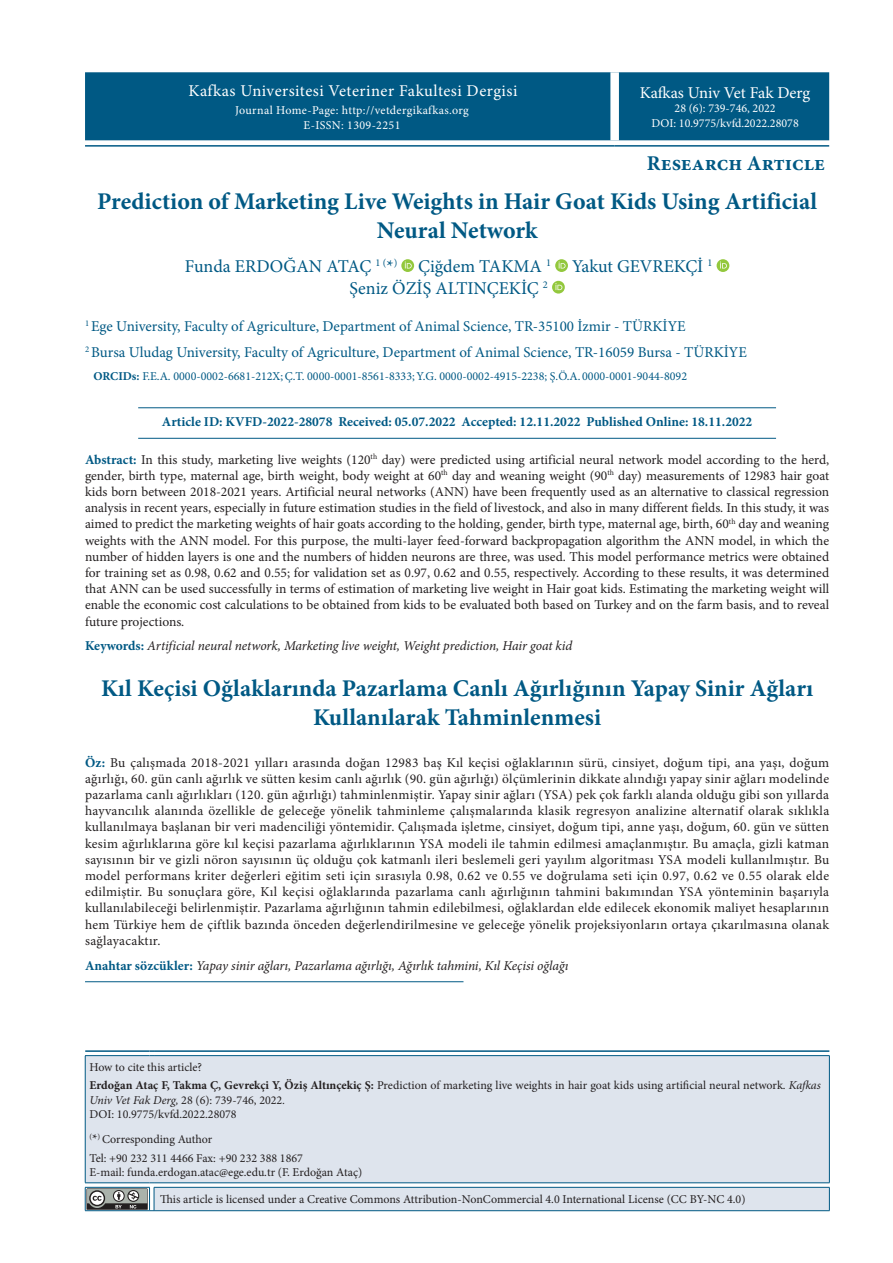
<style>
.page{position:relative;width:893px;height:1263px;background:#fff}
.page>*{position:absolute;margin:0;border:0;box-sizing:border-box;transform-origin:0 0}
.t1{font:700 24px/28.8px "Minion Pro";color:#005984;text-align:center}
.t2{font:700 21px "Minion Pro";color:#005984}
.t3{font:18px/21.6px "Minion Pro";color:#005984;text-align:center}
.t4{font:16.5px "Minion Pro";letter-spacing:.025em;color:#fff}
.t5{font:16.5px "Minion Pro";letter-spacing:-.005em;color:#fff}
.t6{font:15px/26.5px "Minion Pro";color:#005984}
.t7{font:13.5px/16.2px "Minion Pro";letter-spacing:.005em;color:#231f20;text-align:justify}
.t8{font:italic 13.5px "Minion Pro";letter-spacing:-.01em;color:#231f20}
.t9{font:700 13.5px "Minion Pro";color:#005984}
.t10{font:12px/18.6px "Minion Pro";color:#231f20}
.t11{font:12px "Minion Pro";color:#005984}
.t12{font:12px/14.2px "Minion Pro";letter-spacing:.02em;color:#fff;text-align:center}
.t13{font:12px/14.4px "Minion Pro";color:#fff;text-align:center}
.s1{font-weight:700}
.s2{font-weight:700;color:#005984}
.s3{font-weight:700;font-style:normal;color:#005984}
.s4{font-style:italic}
.s5{font-size:13.5px}
</style>
<div class="page">
<div style="left:85px;top:72px;width:744px;height:68px;background:#005984"></div>
<div style="left:610px;top:72px;width:9px;height:68px;background:#fff"></div>
<hr style="left:85px;top:145px;width:530px;height:2px;background:#005984">
<hr style="left:615px;top:145px;width:214px;height:2px;background:#005984">
<hr style="left:138px;top:438px;width:638px;height:1px;background:#005984">
<hr style="left:138px;top:407px;width:638px;height:1px;background:#005984">
<hr style="left:85px;top:981px;width:378px;height:1px;background:#005984">
<svg style="left:401px;top:259px;width:13px;height:13px"></svg>
<svg style="left:405px;top:262px;width:7px;height:6px"></svg>
<svg style="left:555px;top:259px;width:13px;height:13px"></svg>
<svg style="left:559px;top:262px;width:6px;height:6px"></svg>
<svg style="left:717px;top:259px;width:12px;height:13px"></svg>
<svg style="left:720px;top:262px;width:7px;height:6px"></svg>
<svg style="left:552px;top:281px;width:13px;height:13px"></svg>
<svg style="left:555px;top:283px;width:7px;height:7px"></svg>
<div style="left:86px;top:1056px;width:743px;height:154px;background:#dee4ed"></div>
<hr style="left:154px;top:1187px;width:676px;height:1px;background:#005984">
<svg style="left:829px;top:1187px;width:1px;height:23px"></svg>
<hr style="left:154px;top:1210px;width:676px;height:1px;background:#005984">
<hr style="left:85px;top:1050px;width:65px;height:2px;background:#005984">
<hr style="left:154px;top:1050px;width:675px;height:2px;background:#005984">
<hr style="left:85px;top:1055px;width:65px;height:1px;background:#005984">
<hr style="left:85px;top:1056px;width:1px;height:126px;background:#005984">
<svg style="left:150px;top:1050px;width:4px;height:6px"></svg>
<hr style="left:154px;top:1055px;width:676px;height:1px;background:#005984">
<hr style="left:829px;top:1056px;width:1px;height:126px;background:#005984">
<hr style="left:154px;top:1182px;width:676px;height:1px;background:#005984">
<svg style="left:85px;top:1182px;width:70px;height:29px"></svg>
<p class="t4" style="left:189px;top:80px;width:330px">Kafkas Universitesi Veteriner Fakultesi Dergisi</p>
<p class="t12" style="left:235px;top:104px;width:235px">Journal Home-Page: http://vetdergikafkas.org<br>E-ISSN: 1309-2251</p>
<p class="t5" style="left:640px;top:82px;width:172px">Kafkas Univ Vet Fak Derg</p>
<p class="t13" style="left:651px;top:101px;width:149px">28 (6): 739-746, 2022<br>DOI: 10.9775/kvfd.2022.28078</p>
<h2 class="t2" style="left:647px;top:148px;width:180px">Research Article</h2>
<h1 class="t1" style="left:97px;top:186px;width:721px">Prediction of Marketing Live Weights in Hair Goat Kids Using Artificial<br>Neural Network</h1>
<h3 class="t3" style="left:185px;top:255px;width:529px">Funda ERDOĞAN ATAÇ <sup>1</sup> <sup>(</sup>*<sup>)</sup> Çiğdem TAKMA <sup>1</sup> Yakut GEVREKÇİ <sup>1<br></sup>Şeniz ÖZİŞ ALTINÇEKİÇ <sup>2</sup></h3>
<p class="t6" style="left:85px;top:313px;width:663px"><sup>1</sup> Ege University, Faculty of Agriculture, Department of Animal Science, TR-35100 İzmir - TÜRKİYE<br><sup>2</sup> Bursa Uludag University, Faculty of Agriculture, Department of Animal Science, TR-16059 Bursa - TÜRKİYE</p>
<p class="t11" style="left:94px;top:368px;width:595px"><span class="s1">ORCIDs:</span> F.E.A. 0000-0002-6681-212X;Ç.T. 0000-0001-8561-8333;Y.G. 0000-0002-4915-2238; Ş.Ö.A. 0000-0001-9044-8092</p>
<p class="t9" style="left:162px;top:412px;width:592px">Article ID: KVFD-2022-28078 Received: 05.07.2022 Accepted: 12.11.2022 Published Online: 18.11.2022</p>
<p class="t7" style="left:85px;top:451px;width:746px"><span class="s2">Abstract:</span> In this study, marketing live weights (120<sup>th</sup> day) were predicted using artificial neural network model according to the herd, gender, birth type, maternal age, birth weight, body weight at 60<sup>th</sup> day and weaning weight (90<sup>th</sup> day) measurements of 12983 hair goat kids born between 2018-2021 years. Artificial neural networks (ANN) have been frequently used as an alternative to classical regression analysis in recent years, especially in future estimation studies in the field of livestock, and also in many different fields. In this study, it was aimed to predict the marketing weights of hair goats according to the holding, gender, birth type, maternal age, birth, 60<sup>th</sup> day and weaning weights with the ANN model. For this purpose, the multi-layer feed-forward backpropagation algorithm the ANN model, in which the number of hidden layers is one and the numbers of hidden neurons are three, was used. This model performance metrics were obtained for training set as 0.98, 0.62 and 0.55; for validation set as 0.97, 0.62 and 0.55, respectively. According to these results, it was determined that ANN can be used successfully in terms of estimation of marketing live weight in Hair goat kids. Estimating the marketing weight will enable the economic cost calculations to be obtained from kids to be evaluated both based on Turkey and on the farm basis, and to reveal future projections.</p>
<p class="t8" style="left:85px;top:637px;width:489px"><span class="s3">Keywords:</span> Artificial neural network, Marketing live weight, Weight prediction, Hair goat kid</p>
<h1 class="t1" style="left:101px;top:674px;width:713px">Kıl Keçisi Oğlaklarında Pazarlama Canlı Ağırlığının Yapay Sinir Ağları<br>Kullanılarak Tahminlenmesi</h1>
<p class="t7" style="left:85px;top:754px;width:746px"><span class="s2">Öz:</span> Bu çalışmada 2018-2021 yılları arasında doğan 12983 baş Kıl keçisi oğlaklarının sürü, cinsiyet, doğum tipi, ana yaşı, doğum ağırlığı, 60. gün canlı ağırlık ve sütten kesim canlı ağırlık (90. gün ağırlığı) ölçümlerinin dikkate alındığı yapay sinir ağları modelinde pazarlama canlı ağırlıkları (120. gün ağırlığı) tahminlenmiştir. Yapay sinir ağları (YSA) pek çok farklı alanda olduğu gibi son yıllarda hayvancılık alanında özellikle de geleceğe yönelik tahminleme çalışmalarında klasik regresyon analizine alternatif olarak sıklıkla kullanılmaya başlanan bir veri madenciliği yöntemidir. Çalışmada işletme, cinsiyet, doğum tipi, anne yaşı, doğum, 60. gün ve sütten kesim ağırlıklarına göre kıl keçisi pazarlama ağırlıklarının YSA modeli ile tahmin edilmesi amaçlanmıştır. Bu amaçla, gizli katman sayısının bir ve gizli nöron sayısının üç olduğu çok katmanlı ileri beslemeli geri yayılım algoritması YSA modeli kullanılmıştır. Bu model performans kriter değerleri eğitim seti için sırasıyla 0.98, 0.62 ve 0.55 ve doğrulama seti için 0.97, 0.62 ve 0.55 olarak elde edilmiştir. Bu sonuçlara göre, Kıl keçisi oğlaklarında pazarlama canlı ağırlığının tahmini bakımından YSA yönteminin başarıyla kullanılabileceği belirlenmiştir. Pazarlama ağırlığının tahmin edilebilmesi, oğlaklardan elde edilecek ekonomik maliyet hesaplarının hem Türkiye hem de çiftlik bazında önceden değerlendirilmesine ve geleceğe yönelik projeksiyonların ortaya çıkarılmasına olanak sağlayacaktır.</p>
<p class="t8" style="left:85px;top:956px;width:485px"><span class="s3">Anahtar sözcükler:</span> Yapay sinir ağları, Pazarlama ağırlığı, Ağırlık tahmini, Kıl Keçisi oğlağı</p>
<p class="t10" style="left:89px;top:1058px;width:733px">How to cite this article?<br><span class="s1">Erdoğan Ataç F, Takma Ç, Gevrekçi Y, Öziş Altınçekiç Ş:</span> Prediction of marketing live weights in hair goat kids using artificial neural network. <span class="s4">Kafkas</span></p>
<p class="t10" style="left:89px;top:1093px;width:197px;line-height:14.4px"><span class="s4">Univ Vet Fak Derg,</span> 28 (6): 739-746, 2022<span class="s4">.<br></span>DOI: 10.9775/kvfd.2022.28078</p>
<p class="t10" style="left:89px;top:1130px;width:215px"><sup>(</sup><span class="s5">*</span><sup>)</sup> Corresponding Author<br>Tel: +90 232 311 4466 Fax: +90 232 388 1867</p>
<p class="t10" style="left:89px;top:1163px;width:274px">E-mail: funda.erdogan.atac@ege.edu.tr (F. Erdoğan Ataç)</p>
<p class="t10" style="left:160px;top:1190px;width:587px">This article is licensed under a Creative Commons Attribution-NonCommercial 4.0 International License (CC BY-NC 4.0)</p>
</div>
